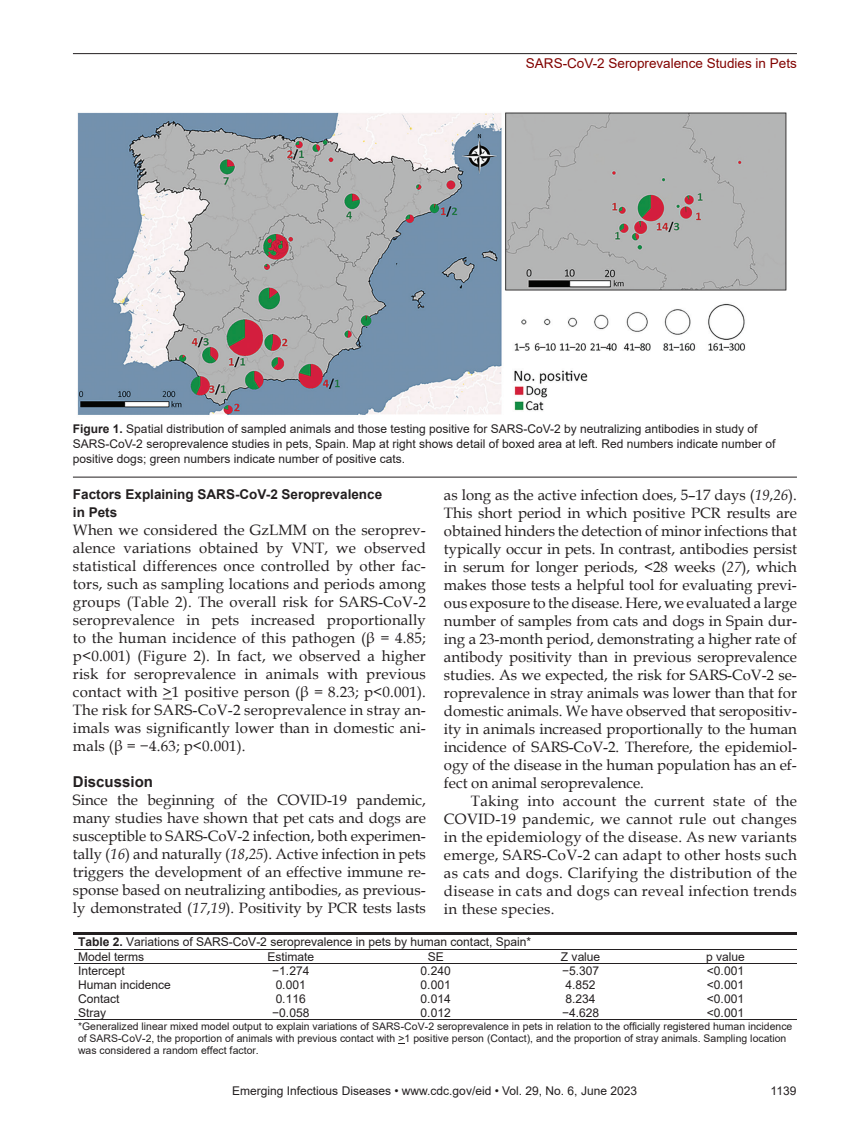
<style>
.page{position:relative;width:851px;height:1134px;background:#fff}
.page>*{position:absolute;margin:0;border:0;box-sizing:border-box;transform-origin:0 0}
.t1{font:15px/18px "Book Antiqua";letter-spacing:.005em;color:#231f20;text-align:justify}
.t2{font:700 15px "Arial";color:#231f20}
.t3{font:700 13.5px/18px "Arial";color:#231f20}
.t4{font:13.5px "Arial";color:#820301}
.t5{font:12px/15px "Arial";color:#231f20}
.t6{font:10.5px/12px "Arial";color:#231f20}
.s1{font-weight:700}
.s2{font-style:italic}
</style>
<div class="page">
<hr style="left:73px;top:53px;width:723px;height:1px;background:#231f20">
<img style="left:77px;top:112px;width:710px;height:303px">
<hr style="left:73px;top:477px;width:723px;height:1px;background:#231f20">
<hr style="left:74px;top:933px;width:722px;height:2px;background:#231f20">
<hr style="left:74px;top:949px;width:144px;height:1px;background:#231f20">
<hr style="left:219px;top:949px;width:144px;height:1px;background:#231f20">
<hr style="left:364px;top:949px;width:144px;height:1px;background:#231f20">
<hr style="left:509px;top:949px;width:144px;height:1px;background:#231f20">
<hr style="left:653px;top:949px;width:143px;height:1px;background:#231f20">
<hr style="left:74px;top:963px;width:144px;height:1px;background:#231f20">
<hr style="left:219px;top:963px;width:144px;height:1px;background:#231f20">
<hr style="left:364px;top:963px;width:144px;height:1px;background:#231f20">
<hr style="left:509px;top:963px;width:144px;height:1px;background:#231f20">
<hr style="left:653px;top:963px;width:143px;height:1px;background:#231f20">
<hr style="left:74px;top:1019px;width:144px;height:1px;background:#231f20">
<hr style="left:219px;top:1019px;width:144px;height:1px;background:#231f20">
<hr style="left:364px;top:1019px;width:144px;height:1px;background:#231f20">
<hr style="left:509px;top:1019px;width:144px;height:1px;background:#231f20">
<hr style="left:653px;top:1019px;width:143px;height:1px;background:#231f20">
<p class="t4" style="left:526px;top:54px;width:272px">SARS-CoV-2 Seroprevalence Studies in Pets</p>
<p class="t5" style="left:73px;top:421px;width:704px"><span class="s1">Figure 1.</span> Spatial distribution of sampled animals and those testing positive for SARS-CoV-2 by neutralizing antibodies in study of<br>SARS-CoV-2 seroprevalence studies in pets, Spain. Map at right shows detail of boxed area at left. Red numbers indicate number of positive dogs; green numbers indicate number of positive cats.</p>
<p class="t3" style="left:73px;top:485px;width:311px">Factors Explaining SARS-CoV-2 Seroprevalence in Pets</p>
<p class="t1" style="left:73px;top:521px;width:354px">When we considered the GzLMM on the seroprev&shy;alence variations obtained by VNT, we observed statistical differences once controlled by other fac&shy;tors, such as sampling locations and periods among groups (Table 2). The overall risk for SARS-CoV-2 seroprevalence in pets increased proportionally to the human incidence of this pathogen (β = 4.85; p&lt;0.001) (Figure 2). In fact, we observed a higher risk for seroprevalence in animals with previous contact with &gt;1 positive person (β = 8.23; p&lt;0.001).<br>The risk for SARS-CoV-2 seroprevalence in stray an&shy;imals was significantly lower than in domestic ani&shy;mals (β = −4.63; p&lt;0.001).</p>
<p class="t2" style="left:73px;top:771px;width:82px">Discussion</p>
<p class="t1" style="left:73px;top:791px;width:354px">Since the beginning of the COVID-19 pandemic, many studies have shown that pet cats and dogs are susceptible to SARS-CoV-2 infection, both experimen&shy;tally (<span class="s2">16</span>) and naturally (<span class="s2">18</span>,<span class="s2">25</span>). Active infection in pets triggers the development of an effective immune re&shy;sponse based on neutralizing antibodies, as previous&shy;ly demonstrated (<span class="s2">17</span>,<span class="s2">19</span>). Positivity by PCR tests lasts</p>
<p class="t1" style="left:444px;top:486px;width:354px">as long as the active infection does, 5–17 days (<span class="s2">19</span>,<span class="s2">26</span>).<br>This short period in which positive PCR results are obtained hinders the detection of minor infections that typically occur in pets. In contrast, antibodies persist in serum for longer periods, &lt;28 weeks (<span class="s2">27</span>), which makes those tests a helpful tool for evaluating previ&shy;ous exposure to the disease. Here, we evaluated a large number of samples from cats and dogs in Spain dur&shy;ing a 23-month period, demonstrating a higher rate of antibody positivity than in previous seroprevalence studies. As we expected, the risk for SARS-CoV-2 se&shy;roprevalence in stray animals was lower than that for domestic animals. We have observed that seropositiv&shy;ity in animals increased proportionally to the human incidence of SARS-CoV-2. Therefore, the epidemiol&shy;ogy of the disease in the human population has an ef&shy;fect on animal seroprevalence.</p>
<p class="t1" style="left:444px;top:792px;width:354px;text-indent:27px">Taking into account the current state of the COVID-19 pandemic, we cannot rule out changes in the epidemiology of the disease. As new variants emerge, SARS-CoV-2 can adapt to other hosts such as cats and dogs. Clarifying the distribution of the disease in cats and dogs can reveal infection trends in these species.</p>
<p class="t5" style="left:78px;top:935px;width:455px;line-height:14.5px"><span class="s1">Table 2.</span> Variations of SARS-CoV-2 seroprevalence in pets by human contact, Spain*<br>Model terms</p>
<p class="t5" style="left:267px;top:949px;width:48px">Estimate</p>
<p class="t5" style="left:427px;top:949px;width:18px">SE</p>
<p class="t5" style="left:560px;top:949px;width:41px">Z value</p>
<p class="t5" style="left:706px;top:949px;width:40px">p value</p>
<p class="t5" style="left:78px;top:964px;width:48px">Intercept</p>
<p class="t5" style="left:272px;top:964px;width:39px">−1.274</p>
<p class="t5" style="left:420px;top:964px;width:32px">0.240</p>
<p class="t5" style="left:562px;top:964px;width:39px">−5.307</p>
<p class="t5" style="left:707px;top:964px;width:39px">&lt;0.001</p>
<p class="t5" style="left:78px;top:977px;width:94px">Human incidence</p>
<p class="t5" style="left:276px;top:977px;width:32px">0.001</p>
<p class="t5" style="left:420px;top:977px;width:32px">0.001</p>
<p class="t5" style="left:565px;top:977px;width:32px">4.852</p>
<p class="t5" style="left:707px;top:977px;width:39px">&lt;0.001</p>
<p class="t5" style="left:78px;top:991px;width:43px">Contact</p>
<p class="t5" style="left:276px;top:991px;width:32px">0.116</p>
<p class="t5" style="left:420px;top:991px;width:32px">0.014</p>
<p class="t5" style="left:565px;top:991px;width:32px">8.234</p>
<p class="t5" style="left:707px;top:991px;width:39px">&lt;0.001</p>
<p class="t5" style="left:78px;top:1005px;width:30px">Stray</p>
<p class="t5" style="left:272px;top:1005px;width:39px">−0.058</p>
<p class="t5" style="left:420px;top:1005px;width:32px">0.012</p>
<p class="t5" style="left:562px;top:1005px;width:39px">−4.628</p>
<p class="t5" style="left:707px;top:1005px;width:39px">&lt;0.001</p>
<p class="t6" style="left:78px;top:1020px;width:715px">*Generalized linear mixed model output to explain variations of SARS-CoV-2 seroprevalence in pets in relation to the officially registered human incidence of SARS-CoV-2, the proportion of animals with previous contact with &gt;1 positive person (Contact), and the proportion of stray animals. Sampling location was considered a random effect factor.</p>
<p class="t5" style="left:232px;top:1084px;width:406px">Emerging Infectious Diseases • www.cdc.gov/eid • Vol. 29, No. 6, June 2023</p>
<p class="t5" style="left:770px;top:1084px;width:27px">1139</p>
</div>
